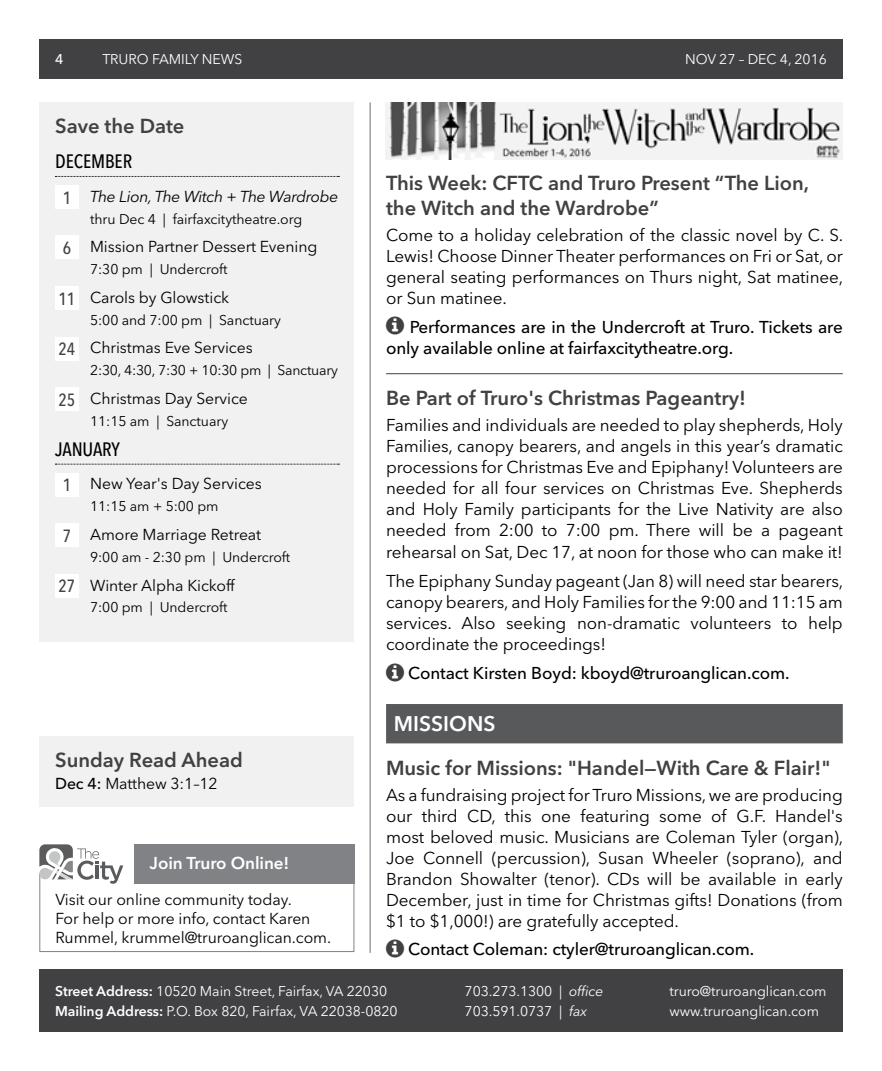
<style>
.page{position:relative;width:882px;height:1071px;background:#fff}
.page>*{position:absolute;margin:0;border:0;box-sizing:border-box;transform-origin:0 0}
.t1{font:600 21px "Avenir Next LT Pro";color:#fff}
.t2{font:600 20.12px/24.5px "Avenir Next LT Pro";color:#414042}
.t3{font:500 condensed 19.25px "Avenir Next LT Pro";letter-spacing:-.005em;color:#000}
.t4{font:17.15px/21px "Avenir Next LT Pro";letter-spacing:-.005em;color:#000;text-align:justify}
.t5{font:500 17.15px/21px "Avenir Next LT Pro";letter-spacing:-.005em;color:#000}
.t6{font:600 17.15px "Avenir Next LT Pro";letter-spacing:-.005em;color:#fff}
.t7{font:15.75px/18.9px "Avenir Next LT Pro";letter-spacing:-.005em;color:#000}
.t8{font:italic 15.75px "Avenir Next LT Pro";letter-spacing:-.02em;color:#000}
.t9{font:14px/19.9px "Avenir Next LT Pro";letter-spacing:-.005em;color:#fff}
.t10{font:14px "Avenir Next LT Pro";letter-spacing:-.005em;color:#000}
.t11{font:500 14px "Avenir Next LT Pro";color:#fff}
.s1{font-weight:500;font-style:normal;font-stretch:condensed;font-size:17.5px;color:#414042}
.s2{font-weight:500;font-stretch:condensed;font-size:17.5px;color:#414042}
.s3{font-weight:500}
.s4{font-weight:600}
.s5{font-style:italic}
</style>
<div class="page">
<div style="left:39px;top:969px;width:804px;height:63px;background:#414042"></div>
<div style="left:39px;top:39px;width:804px;height:40px;background:#414042"></div>
<hr style="left:370px;top:102px;width:1px;height:851px;background:#6d6e71">
<svg style="left:39px;top:844px;width:316px;height:108px"></svg>
<div style="left:39px;top:102px;width:315px;height:540px;background:#f1f1f2"></div>
<svg style="left:55px;top:176px;width:284px;height:1px"></svg>
<svg style="left:55px;top:464px;width:284px;height:1px"></svg>
<div style="left:55px;top:185px;width:24px;height:24px;background:#fff"></div>
<div style="left:55px;top:236px;width:24px;height:23px;background:#fff"></div>
<div style="left:55px;top:286px;width:24px;height:24px;background:#fff"></div>
<div style="left:55px;top:337px;width:24px;height:23px;background:#fff"></div>
<div style="left:55px;top:387px;width:24px;height:24px;background:#fff"></div>
<div style="left:55px;top:473px;width:24px;height:23px;background:#fff"></div>
<div style="left:55px;top:523px;width:24px;height:24px;background:#fff"></div>
<div style="left:55px;top:574px;width:24px;height:24px;background:#fff"></div>
<div style="left:39px;top:736px;width:315px;height:71px;background:#f1f1f2"></div>
<hr style="left:386px;top:373px;width:457px;height:1px;background:#414042">
<div style="left:386px;top:704px;width:457px;height:39px;background:#58595b"></div>
<img style="left:386px;top:103px;width:457px;height:56px">
<p class="t11" style="left:55px;top:51px;width:10px">4</p>
<p class="t9" style="left:102px;top:49px;width:141px">TRURO FAMILY NEWS</p>
<p class="t9" style="left:685px;top:49px;width:143px">NOV 27 – DEC 4, 2016</p>
<p class="t2" style="left:55px;top:114px;width:131px">Save the Date</p>
<p class="t3" style="left:55px;top:150px;width:79px">DECEMBER</p>
<p class="t8" style="left:63px;top:187px;width:277px"><span class="s1">1</span> The Lion, The Witch + The Wardrobe</p>
<p class="t10" style="left:90px;top:210px;width:214px">thru Dec 4 | fairfaxcitytheatre.org</p>
<p class="t7" style="left:63px;top:237px;width:256px"><span class="s2">6</span> Mission Partner Dessert Evening</p>
<p class="t10" style="left:90px;top:261px;width:139px">7:30 pm | Undercroft</p>
<p class="t7" style="left:59px;top:288px;width:172px"><span class="s2">11</span> Carols by Glowstick</p>
<p class="t10" style="left:90px;top:311px;width:192px">5:00 and 7:00 pm | Sanctuary</p>
<p class="t7" style="left:59px;top:338px;width:196px"><span class="s2">24</span> Christmas Eve Services</p>
<p class="t10" style="left:90px;top:362px;width:250px">2:30, 4:30, 7:30 + 10:30 pm | Sanctuary</p>
<p class="t7" style="left:59px;top:389px;width:191px"><span class="s2">25</span> Christmas Day Service</p>
<p class="t10" style="left:90px;top:413px;width:140px">11:15 am | Sanctuary</p>
<p class="t3" style="left:55px;top:438px;width:66px">JANUARY</p>
<p class="t7" style="left:63px;top:474px;width:201px"><span class="s2">1</span> New Year's Day Services</p>
<p class="t10" style="left:90px;top:498px;width:130px">11:15 am + 5:00 pm</p>
<p class="t7" style="left:63px;top:525px;width:200px"><span class="s2">7</span> Amore Marriage Retreat</p>
<p class="t10" style="left:90px;top:549px;width:202px">9:00 am - 2:30 pm | Undercroft</p>
<p class="t7" style="left:59px;top:576px;width:178px"><span class="s2">27</span> Winter Alpha Kickoff</p>
<p class="t10" style="left:90px;top:599px;width:139px">7:00 pm | Undercroft</p>
<p class="t2" style="left:55px;top:748px;width:189px">Sunday Read Ahead</p>
<p class="t7" style="left:55px;top:774px;width:164px"><span class="s3">Dec 4:</span> Matthew 3:1–12</p>
<p class="t6" style="left:150px;top:852px;width:141px">Join Truro Online!</p>
<p class="t7" style="left:55px;top:890px;width:275px">Visit our online community today.<br>For help or more info, contact Karen<br>Rummel, krummel@truroanglican.com.</p>
<p class="t2" style="left:386px;top:171px;width:424px">This Week: CFTC and Truro Present “The Lion, the Witch and the Wardrobe”</p>
<p class="t4" style="left:386px;top:224px;width:459px;text-align:left">Come to a holiday celebration of the classic novel by C. S.<br>Lewis! Choose Dinner Theater performances on Fri or Sat, or general seating performances on Thurs night, Sat matinee, or Sun matinee.</p>
<p class="t5" style="left:386px;top:316px;width:458px;text-indent:24px">Performances are in the Undercroft at Truro. Tickets are only available online at fairfaxcitytheatre.org.</p>
<p class="t2" style="left:386px;top:386px;width:361px">Be Part of Truro's Christmas Pageantry!</p>
<p class="t4" style="left:386px;top:415px;width:458px">Families and individuals are needed to play shepherds, Holy Families, canopy bearers, and angels in this year’s dramatic processions for Christmas Eve and Epiphany! Volunteers are needed for all four services on Christmas Eve. Shepherds and Holy Family participants for the Live Nativity are also needed from 2:00 to 7:00 pm. There will be a pageant rehearsal on Sat, Dec 17, at noon for those who can make it!</p>
<p class="t4" style="left:386px;top:570px;width:459px">The Epiphany Sunday pageant (Jan 8) will need star bearers, canopy bearers, and Holy Families for the 9:00 and 11:15 am services. Also seeking non-dramatic volunteers to help coordinate the proceedings!</p>
<p class="t5" style="left:408px;top:662px;width:383px">Contact Kirsten Boyd: kboyd@truroanglican.com.</p>
<p class="t1" style="left:394px;top:711px;width:103px">MISSIONS</p>
<p class="t2" style="left:386px;top:755px;width:446px">Music for Missions: "Handel—With Care &amp; Flair!"</p>
<p class="t4" style="left:386px;top:784px;width:459px">As a fundraising project for Truro Missions, we are producing our third CD, this one featuring some of G.F. Handel's most beloved music. Musicians are Coleman Tyler (organ), Joe Connell (percussion), Susan Wheeler (soprano), and Brandon Showalter (tenor). CDs will be available in early December, just in time for Christmas gifts! Donations (from $1 to $1,000!) are gratefully accepted.</p>
<p class="t5" style="left:408px;top:939px;width:348px">Contact Coleman: ctyler@truroanglican.com.</p>
<p class="t9" style="left:55px;top:981px;width:344px"><span class="s4">Street Address:</span> 10520 Main Street, Fairfax, VA 22030<br><span class="s4">Mailing Address:</span> P.O. Box 820, Fairfax, VA 22038-0820</p>
<p class="t9" style="left:465px;top:981px;width:140px">703.273.1300 | <span class="s5">office<br></span>703.591.0737 | <span class="s5">fax</span></p>
<p class="t9" style="left:669px;top:981px;width:159px">truro@truroanglican.com www.truroanglican.com</p>
</div>
